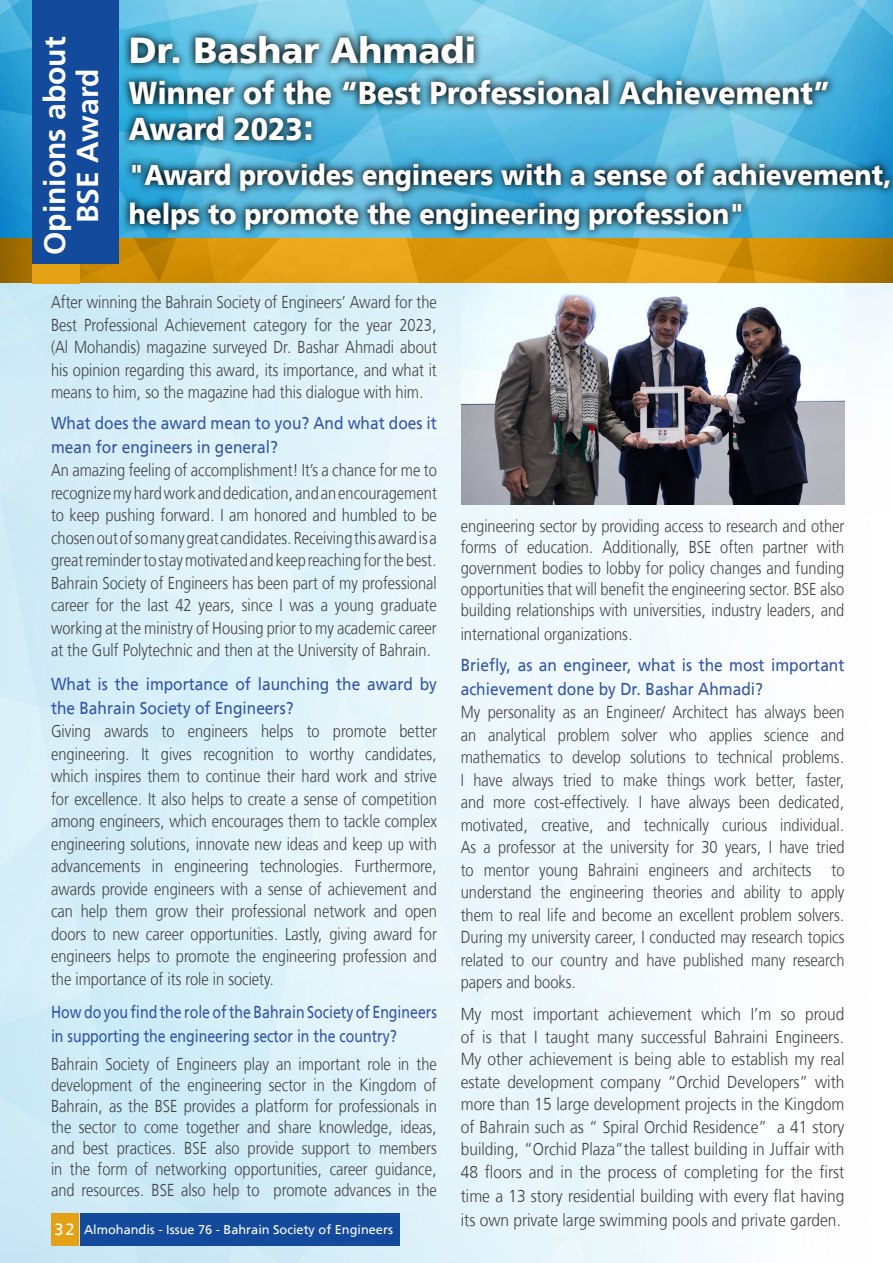
<style>
.page{position:relative;width:893px;height:1263px;background:#fff}
.page>*{position:absolute;margin:0;border:0;box-sizing:border-box;transform-origin:0 0}
.t1{font:900 36px "Frutiger LT Arabic 75";color:#fff}
.t2{font:900 31.5px/36px "Frutiger LT Arabic 75";color:#fff;scale:.9 1}
.t3{font:700 30px/33px "Frutiger LT Arabic 65";color:#fff;text-align:center}
.t4{font:900 28.5px/39px "Frutiger LT Arabic 75";color:#fff;scale:.9 1}
.t5{font:300 17.25px/22.5px "Frutiger LT Arabic 45";color:#414042;text-align:justify;scale:.85 1}
.t6{font:300 17.25px/22.8px "Frutiger LT Arabic 45";color:#414042;text-align:justify;scale:.9 1}
.t7{font:17.25px/24px "Frutiger LT Arabic 55 Roman";color:#3256a3;scale:.9 1}
.t8{font:17.25px/24px "Frutiger LT Arabic 55 Roman";color:#3256a3;scale:.82 1}
.t9{font:12.75px "Frutiger LT Arabic 55 Roman";color:#fff}
.s1{font-size:36px}
.s2{font-size:16.5px}
</style>
<div class="page">
<img style="left:0;top:651px;width:722px;height:612px">
<img style="left:0;top:283px;width:893px;height:368px">
<img style="left:0;top:0;width:893px;height:238px">
<img style="left:0;top:238px;width:893px;height:45px">
<img style="left:892px;top:295px;width:1px;height:44px">
<div style="left:32px;top:228px;width:48px;height:56px;background:#e4a115"></div>
<div style="left:32px;top:0;width:87px;height:264px;background:#134a9c"></div>
<svg style="left:121px;top:27px;width:772px;height:212px;background:#4896b4"></svg>
<img style="left:461px;top:285px;width:383px;height:219px">
<div style="left:80px;top:1213px;width:320px;height:33px;background:#134a9c"></div>
<div style="left:51px;top:1213px;width:27px;height:33px;background:#e4a115"></div>
<h3 class="t3" style="left:38px;top:255px;width:220px;rotate:-90deg">Opinions about<br>BSE Award</h3>
<h1 class="t1" style="left:129px;top:30px;width:349px">Dr. Bashar Ahmadi</h1>
<h2 class="t2" style="left:129px;top:75px;width:781px">Winner of the “Best Professional Achievement”<br>Award 2023<span class="s1">:</span></h2>
<h3 class="t4" style="left:129px;top:155px;width:849px">"Award provides engineers with a sense of achievement, helps to promote the engineering profession"</h3>
<p class="t5" style="left:51px;top:291px;width:455px">After winning the Bahrain Society of Engineers’ Award for the Best Professional Achievement category for the year 2023, (Al Mohandis) magazine surveyed Dr. Bashar Ahmadi about his opinion regarding this award, its importance, and what it means to him, so the magazine had this dialogue with him.</p>
<p class="t7" style="left:51px;top:411px;width:430px">What does the award mean to you? And what does it mean for engineers in general?</p>
<p class="t5" style="left:51px;top:459px;width:455px">An amazing feeling of accomplishment! It’s a chance for me to recognize my hard work and dedication, and an encouragement to keep pushing forward. I am honored and humbled to be chosen out of so many great candidates. Receiving this award is a great reminder to stay motivated and keep reaching for the best.<br>Bahrain Society of Engineers has been part of my professional career for the last 42 years, since I was a young graduate working at the ministry of Housing prior to my academic career at the Gulf Polytechnic and then at the University of Bahrain.</p>
<p class="t7" style="left:51px;top:672px;width:430px">What is the importance of launching the award by the Bahrain Society of Engineers?</p>
<p class="t5" style="left:51px;top:720px;width:455px">Giving awards to engineers helps to promote better engineering. It gives recognition to worthy candidates, which inspires them to continue their hard work and strive for excellence. It also helps to create a sense of competition among engineers, which encourages them to tackle complex engineering solutions, innovate new ideas and keep up with advancements in engineering technologies. Furthermore, awards provide engineers with a sense of achievement and can help them grow their professional network and open doors to new career opportunities. Lastly, giving award for engineers helps to promote the engineering profession and the importance of its role in society.</p>
<p class="t8" style="left:51px;top:1000px;width:472px">How do you find the role of the Bahrain Society of Engineers in supporting the engineering sector in the country?</p>
<p class="t5" style="left:51px;top:1053px;width:455px;line-height:21px">Bahrain Society of Engineers play an important role in the development of the engineering sector in the Kingdom of Bahrain, as the BSE provides a platform for professionals in the sector to come together and share knowledge, ideas, and best practices. BSE also provide support to members in the form of networking opportunities, career guidance, and resources. BSE also help to promote advances in the</p>
<p class="t9" style="left:55px;top:1220px;width:340px"><span class="s2">32</span> Almohandis - Issue 76 - Bahrain Society of Engineers</p>
<p class="t5" style="left:461px;top:515px;width:453px;line-height:21px">engineering sector by providing access to research and other forms of education. Additionally, BSE often partner with government bodies to lobby for policy changes and funding opportunities that will benefit the engineering sector. BSE also building relationships with universities, industry leaders, and</p>
<p class="t5" style="left:461px;top:622px;width:204px">international organizations.</p>
<p class="t7" style="left:461px;top:653px;width:428px">Briefly, as an engineer, what is the most important achievement done by Dr. Bashar Ahmadi?</p>
<p class="t5" style="left:461px;top:701px;width:453px">My personality as an Engineer/ Architect has always been an analytical problem solver who applies science and mathematics to develop solutions to technical problems.<br>I have always tried to make things work better, faster, and more cost-effectively. I have always been dedicated, motivated, creative, and technically curious individual.<br>As a professor at the university for 30 years, I have tried to mentor young Bahraini engineers and architects to understand the engineering theories and ability to apply them to real life and become an excellent problem solvers.<br>During my university career, I conducted may research topics related to our country and have published many research papers and books.</p>
<p class="t6" style="left:461px;top:1003px;width:428px">My most important achievement which I’m so proud of is that I taught many successful Bahraini Engineers.<br>My other achievement is being able to establish my real estate development company “Orchid Developers” with more than 15 large development projects in the Kingdom of Bahrain such as “ Spiral Orchid Residence” a 41 story building, “Orchid Plaza”the tallest building in Juffair with 48 floors and in the process of completing for the first time a 13 story residential building with every flat having its own private large swimming pools and private garden.</p>
</div>
